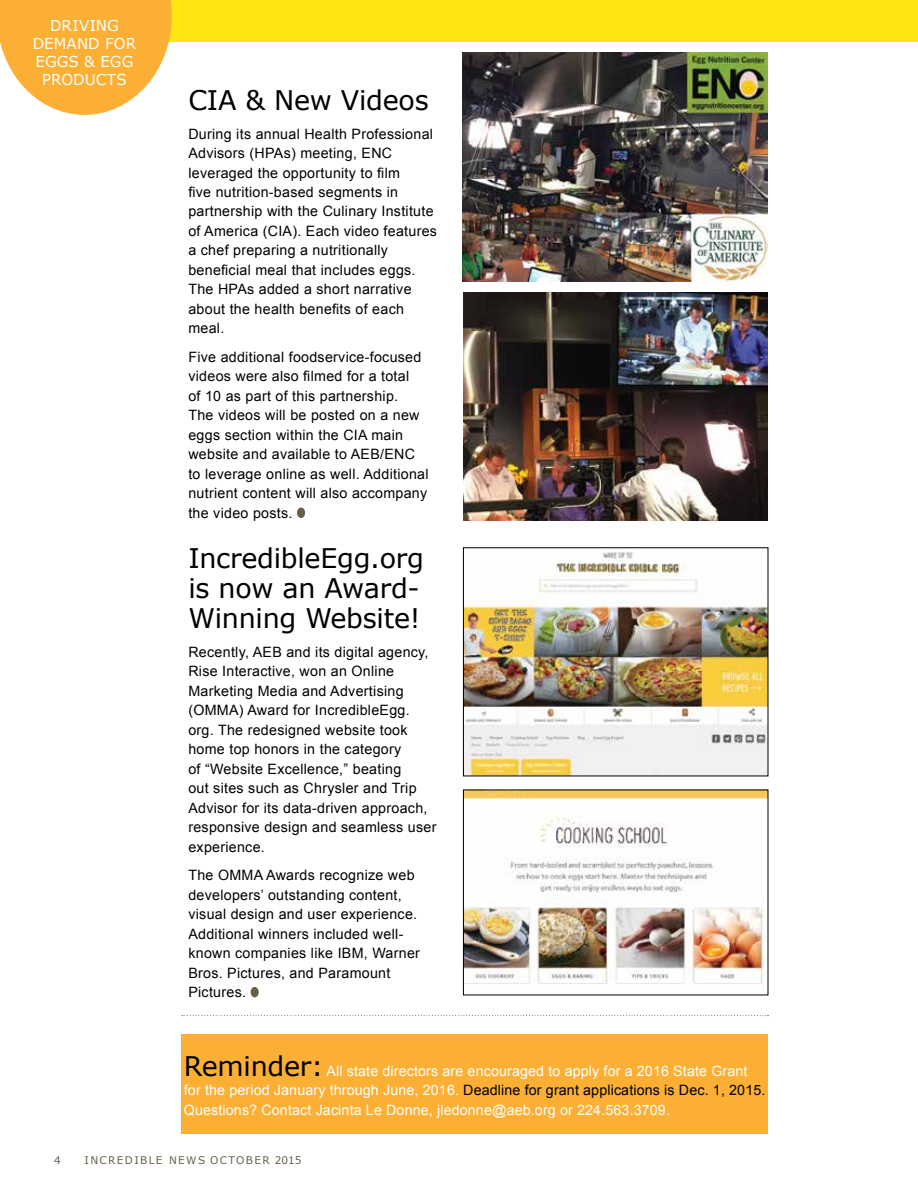
<style>
.page{position:relative;width:918px;height:1188px;background:#fff}
.page>*{position:absolute;margin:0;border:0;box-sizing:border-box;transform-origin:0 0}
.t1{font:27px/30px "Verdana";letter-spacing:-.01em;color:#000}
.t2{font:15px/18px "Verdana";letter-spacing:.005em;color:#fff;text-align:center}
.t3{font:14.25px/19.5px "Arial";letter-spacing:.02em;color:#000}
.t4{font:14.25px/19.5px "Arial";letter-spacing:.01em;color:#fff}
.t5{font:10.5px "Verdana";letter-spacing:.13em;color:#695e4a}
.s1{font-family:"Verdana";font-size:27px;color:#000}
.s2{color:#000}
</style>
<div class="page">
<div style="left:182px;top:1035px;width:586px;height:99px;background:#fbaf34"></div>
<div style="left:0;top:0;width:918px;height:41px;background:#ffe512"></div>
<svg style="left:0;top:0;width:172px;height:115px"></svg>
<img style="left:465px;top:792px;width:301px;height:192px">
<img style="left:465px;top:550px;width:301px;height:224px">
<img style="left:463px;top:292px;width:305px;height:229px">
<img style="left:463px;top:53px;width:305px;height:229px">
<svg style="left:182px;top:1015px;width:587px;height:1px"></svg>
<div style="left:297px;top:508px;width:8px;height:10px;background:#695e4a;border-radius:50%"></div>
<div style="left:251px;top:987px;width:8px;height:10px;background:#695e4a;border-radius:50%"></div>
<p class="t2" style="left:33px;top:16px;width:105px">DRIVING<br>DEMAND FOR<br>EGGS &amp; EGG<br>PRODUCTS</p>
<h1 class="t1" style="left:188px;top:85px;width:242px">CIA &amp; New Videos</h1>
<p class="t3" style="left:188px;top:124px;width:250px">During its annual Health Professional<br>Advisors (HPAs) meeting, ENC leveraged the opportunity to film<br>five nutrition-based segments in partnership with the Culinary Institute of America (CIA). Each video features a chef preparing a nutritionally beneficial meal that includes eggs.<br>The HPAs added a short narrative about the health benefits of each meal.</p>
<p class="t3" style="left:188px;top:347px;width:242px">Five additional foodservice-focused videos were also filmed for a total<br>of 10 as part of this partnership.<br>The videos will be posted on a new eggs section within the CIA main website and available to AEB/ENC to leverage online as well. Additional nutrient content will also accompany the video posts.</p>
<h1 class="t1" style="left:188px;top:543px;width:237px">IncredibleEgg.org is now an Award-<br>Winning Website!</h1>
<p class="t3" style="left:188px;top:642px;width:250px">Recently, AEB and its digital agency,<br>Rise Interactive, won an Online<br>Marketing Media and Advertising (OMMA) Award for IncredibleEgg. org. The redesigned website took home top honors in the category<br>of “Website Excellence,” beating<br>out sites such as Chrysler and Trip<br>Advisor for its data-driven approach, responsive design and seamless user experience.</p>
<p class="t3" style="left:188px;top:866px;width:233px">The OMMA Awards recognize web developers’ outstanding content, visual design and user experience.<br>Additional winners included well&shy;known companies like IBM, Warner<br>Bros. Pictures, and Paramount<br>Pictures.</p>
<p class="t4" style="left:184px;top:1061px;width:583px"><span class="s1">Reminder:</span> All state directors are encouraged to apply for a 2016 State Grant for the period January through June, 2016. <span class="s2">Deadline for grant applications is Dec. 1, 2015.<br></span>Questions? Contact Jacinta Le Donne, jledonne@aeb.org or 224.563.3709.</p>
<p class="t5" style="left:54px;top:1153px;width:8px">4</p>
<p class="t5" style="left:85px;top:1153px;width:218px">INCREDIBLE NEWS OCTOBER 2015</p>
</div>
